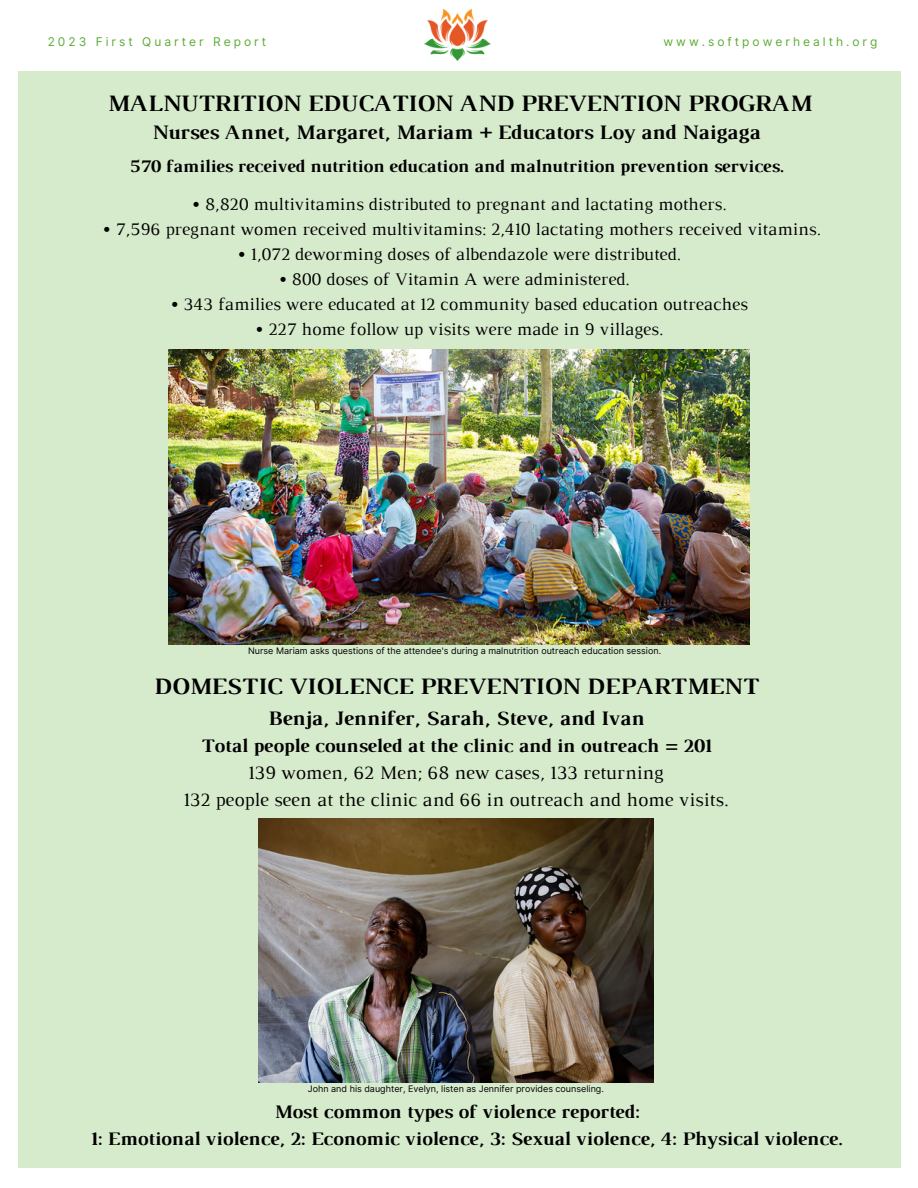
<style>
.page{position:relative;width:918px;height:1188px;background:#fff}
.page>*{position:absolute;margin:0;border:0;box-sizing:border-box;transform-origin:0 0}
.t1{font:700 24px "Luthier";color:#000}
.t2{font:700 21px "Luthier";color:#000}
.t3{font:700 19.5px "Luthier";color:#000}
.t4{font:19.5px "Luthier";color:#000}
.t5{font:18px "Luthier";color:#000}
.t6{font:700 18px "Luthier";color:#000}
.t7{font:12px "Inter";letter-spacing:.25em;color:#5bab34}
.t8{font:9px "Inter";color:#000}
</style>
<div class="page">
<div style="left:18px;top:72px;width:882px;height:1096px;background:#d6eacc"></div>
<img style="left:424px;top:8px;width:67px;height:53px">
<img style="left:168px;top:349px;width:582px;height:296px">
<img style="left:259px;top:819px;width:395px;height:263px">
<p class="t7" style="left:48px;top:35px;width:220px">2023 First Quarter Report</p>
<p class="t7" style="left:664px;top:35px;width:216px">www.softpowerhealth.org</p>
<p class="t1" style="left:107px;top:94px;width:706px">MALNUTRITION EDUCATION AND PREVENTION PROGRAM</p>
<p class="t2" style="left:152px;top:124px;width:610px">Nurses Annet, Margaret, Mariam + Educators Loy and Naigaga</p>
<p class="t6" style="left:130px;top:160px;width:656px">570 families received nutrition education and malnutrition prevention services.</p>
<p class="t5" style="left:192px;top:198px;width:536px">• 8,820 multivitamins distributed to pregnant and lactating mothers.</p>
<p class="t5" style="left:103px;top:223px;width:720px">• 7,596 pregnant women received multivitamins: 2,410 lactating mothers received vitamins.</p>
<p class="t5" style="left:238px;top:248px;width:445px">• 1,072 deworming doses of albendazole were distributed.</p>
<p class="t5" style="left:279px;top:273px;width:352px">• 800 doses of Vitamin A were administered.</p>
<p class="t5" style="left:170px;top:298px;width:579px">• 343 families were educated at 12 community based education outreaches</p>
<p class="t5" style="left:255px;top:323px;width:409px">• 227 home follow up visits were made in 9 villages.</p>
<p class="t8" style="left:248px;top:645px;width:415px">Nurse Mariam asks questions of the attendee's during a malnutrition outreach education session.</p>
<p class="t1" style="left:154px;top:678px;width:606px">DOMESTIC VIOLENCE PREVENTION DEPARTMENT</p>
<p class="t2" style="left:268px;top:711px;width:378px">Benja, Jennifer, Sarah, Steve, and Ivan</p>
<p class="t3" style="left:201px;top:739px;width:512px">Total people counseled at the clinic and in outreach = 201</p>
<p class="t4" style="left:248px;top:766px;width:417px">139 women, 62 Men; 68 new cases, 133 returning</p>
<p class="t4" style="left:183px;top:793px;width:547px">132 people seen at the clinic and 66 in outreach and home visits.</p>
<p class="t8" style="left:308px;top:1083px;width:298px">John and his daughter, Evelyn, listen as Jennifer provides counseling.</p>
<p class="t3" style="left:274px;top:1105px;width:367px">Most common types of violence reported:</p>
<p class="t3" style="left:90px;top:1132px;width:754px">1: Emotional violence, 2: Economic violence, 3: Sexual violence, 4: Physical violence.</p>
</div>
